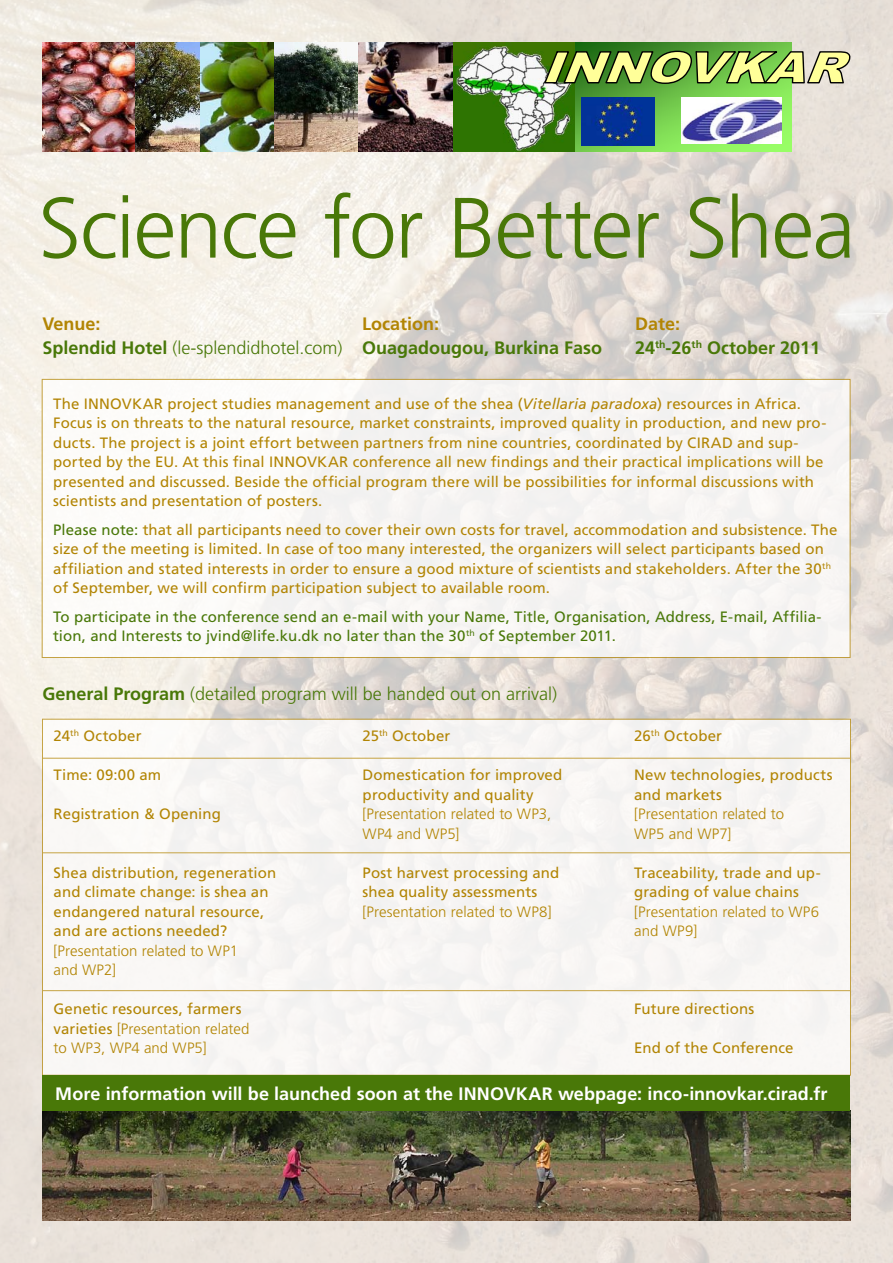
<style>
.page{position:relative;width:893px;height:1263px;background:#fff}
.page>*{position:absolute;margin:0;border:0;box-sizing:border-box;transform-origin:0 0}
.Overskrift22{font:300 85.5px "Frutiger LT Std";letter-spacing:-.02em;color:#497808}
.t1{font:700 18px "Frutiger LT Std";color:#497808}
.Brødtekst{font:700 18px "Frutiger LT Std";color:#fff}
.t2{font:300 18px "Frutiger LT Std";color:#497808}
.t3{font:700 18px "Frutiger LT Std";color:#b28504}
.Brødtekst-2{font:15px/19.5px "Frutiger LT Std";letter-spacing:.01em;color:#b28504}
.Brødtekst-3{font:300 15px "Frutiger LT Std";letter-spacing:.005em;color:#b28504}
.Brødtekst-4{font:15px/19.5px "Frutiger LT Std";letter-spacing:.005em;color:#497808}
.s1{font-weight:300}
.s2{font-style:italic}
.s3{color:#497808}
.s4{font-weight:700}
.s5{font-weight:400}
</style>
<div class="page">
<img style="left:0;top:0;width:893px;height:1263px">
<img style="left:43px;top:1110px;width:807px;height:110px">
<div style="left:42px;top:379px;width:808px;height:279px;background:#f8f6f4"></div>
<img style="left:575px;top:43px;width:217px;height:109px">
<img style="left:43px;top:43px;width:93px;height:109px">
<img style="left:136px;top:43px;width:439px;height:109px">
<img style="left:682px;top:97px;width:99px;height:46px">
<img style="left:581px;top:97px;width:74px;height:49px">
<svg style="left:543px;top:50px;width:307px;height:35px;background:#9cb463"></svg>
<div style="left:42px;top:719px;width:809px;height:356px;background:#f8f6f4"></div>
<hr style="left:43px;top:852px;width:808px;height:1px;background:#c5a343">
<hr style="left:43px;top:990px;width:808px;height:1px;background:#c5a343">
<div style="left:43px;top:1075px;width:807px;height:35px;background:#497808"></div>
<hr style="left:42px;top:758px;width:809px;height:1px;background:#c5a343">
<p class="Overskrift22" style="left:38px;top:180px;width:818px">Science for Better Shea</p>
<p class="t3" style="left:43px;top:313px;width:60px">Venue:</p>
<p class="t3" style="left:362px;top:313px;width:79px">Location:</p>
<p class="t3" style="left:635px;top:313px;width:47px">Date:</p>
<p class="t1" style="left:43px;top:337px;width:561px">Splendid Hotel <span class="s1">(le-splendidhotel.com)</span> Ouagadougou, Burkina Faso</p>
<p class="t1" style="left:635px;top:337px;width:187px">24<sup>th</sup>-26<sup>th</sup> October 2011</p>
<p class="Brødtekst-2" style="left:53px;top:394px;width:775px">The INNOVKAR project studies management and use of the shea (<span class="s2">Vitellaria paradoxa</span>) resources in Africa.<br>Focus is on threats to the natural resource, market constraints, improved quality in production, and new pro&shy;ducts. The project is a joint effort between partners from nine countries, coordinated by CIRAD and sup&shy;ported by the EU. At this final INNOVKAR conference all new findings and their practical implications will be presented and discussed. Beside the official program there will be possibilities for informal discussions with scientists and presentation of posters.</p>
<p class="Brødtekst-2" style="left:53px;top:520px;width:786px"><span class="s3">Please note:</span> that all participants need to cover their own costs for travel, accommodation and subsistence. The size of the meeting is limited. In case of too many interested, the organizers will select participants based on affiliation and stated interests in order to ensure a good mixture of scientists and stakeholders. After the 30<sup>th </sup>of September, we will confirm participation subject to available room.</p>
<p class="Brødtekst-4" style="left:53px;top:607px;width:770px">To participate in the conference send an e-mail with your Name, Title, Organisation, Address, E-mail, Affilia&shy;tion, and Interests to jvind@life.ku.dk no later than the 30<sup>th</sup> of September 2011.</p>
<p class="t2" style="left:43px;top:684px;width:516px"><span class="s4">General Program</span> (detailed program will be handed out on arrival)</p>
<p class="Brødtekst-2" style="left:54px;top:726px;width:90px">24<sup>th</sup> October</p>
<p class="Brødtekst-2" style="left:363px;top:726px;width:89px">25<sup>th</sup> October</p>
<p class="Brødtekst-2" style="left:634px;top:726px;width:89px">26<sup>th</sup> October</p>
<p class="Brødtekst-2" style="left:54px;top:765px;width:109px">Time: 09:00 am</p>
<p class="Brødtekst-2" style="left:363px;top:765px;width:201px">Domestication for improved</p>
<p class="Brødtekst-2" style="left:634px;top:765px;width:200px">New technologies, products</p>
<p class="Brødtekst-2" style="left:363px;top:785px;width:173px">productivity and quality</p>
<p class="Brødtekst-2" style="left:634px;top:785px;width:89px">and markets</p>
<p class="Brødtekst-2" style="left:54px;top:804px;width:169px">Registration &amp; Opening</p>
<p class="Brødtekst-3" style="left:363px;top:806px;width:190px">[Presentation related to WP3,</p>
<p class="Brødtekst-3" style="left:634px;top:806px;width:151px">[Presentation related to</p>
<p class="Brødtekst-3" style="left:363px;top:825px;width:98px">WP4 and WP5]</p>
<p class="Brødtekst-3" style="left:634px;top:825px;width:99px">WP5 and WP7]</p>
<p class="Brødtekst-2" style="left:54px;top:863px;width:224px">Shea distribution, regeneration</p>
<p class="Brødtekst-2" style="left:363px;top:863px;width:198px">Post harvest processing and</p>
<p class="Brødtekst-2" style="left:634px;top:863px;width:188px">Traceability, trade and up-</p>
<p class="Brødtekst-2" style="left:54px;top:882px;width:216px">and climate change: is shea an</p>
<p class="Brødtekst-2" style="left:363px;top:882px;width:176px">shea quality assessments</p>
<p class="Brødtekst-2" style="left:634px;top:882px;width:166px">grading of value chains</p>
<p class="Brødtekst-2" style="left:54px;top:902px;width:212px">endangered natural resource,</p>
<p class="Brødtekst-3" style="left:363px;top:903px;width:190px">[Presentation related to WP8]</p>
<p class="Brødtekst-3" style="left:634px;top:903px;width:186px">[Presentation related to WP6</p>
<p class="Brødtekst-2" style="left:54px;top:921px;width:175px">and are actions needed?</p>
<p class="Brødtekst-3" style="left:634px;top:923px;width:65px">and WP9]</p>
<p class="Brødtekst-3" style="left:54px;top:942px;width:186px">[Presentation related to WP1</p>
<p class="Brødtekst-3" style="left:54px;top:962px;width:64px">and WP2]</p>
<p class="Brødtekst-2" style="left:54px;top:999px;width:189px">Genetic resources, farmers</p>
<p class="Brødtekst-2" style="left:634px;top:999px;width:122px">Future directions</p>
<p class="Brødtekst-3" style="left:54px;top:1020px;width:197px"><span class="s5">varieties</span> [Presentation related</p>
<p class="Brødtekst-3" style="left:54px;top:1040px;width:154px">to WP3, WP4 and WP5]</p>
<p class="Brødtekst-2" style="left:634px;top:1038px;width:161px">End of the Conference</p>
<p class="Brødtekst" style="left:55px;top:1083px;width:774px">More information will be launched soon at the INNOVKAR webpage: inco-innovkar.cirad.fr</p>
</div>
